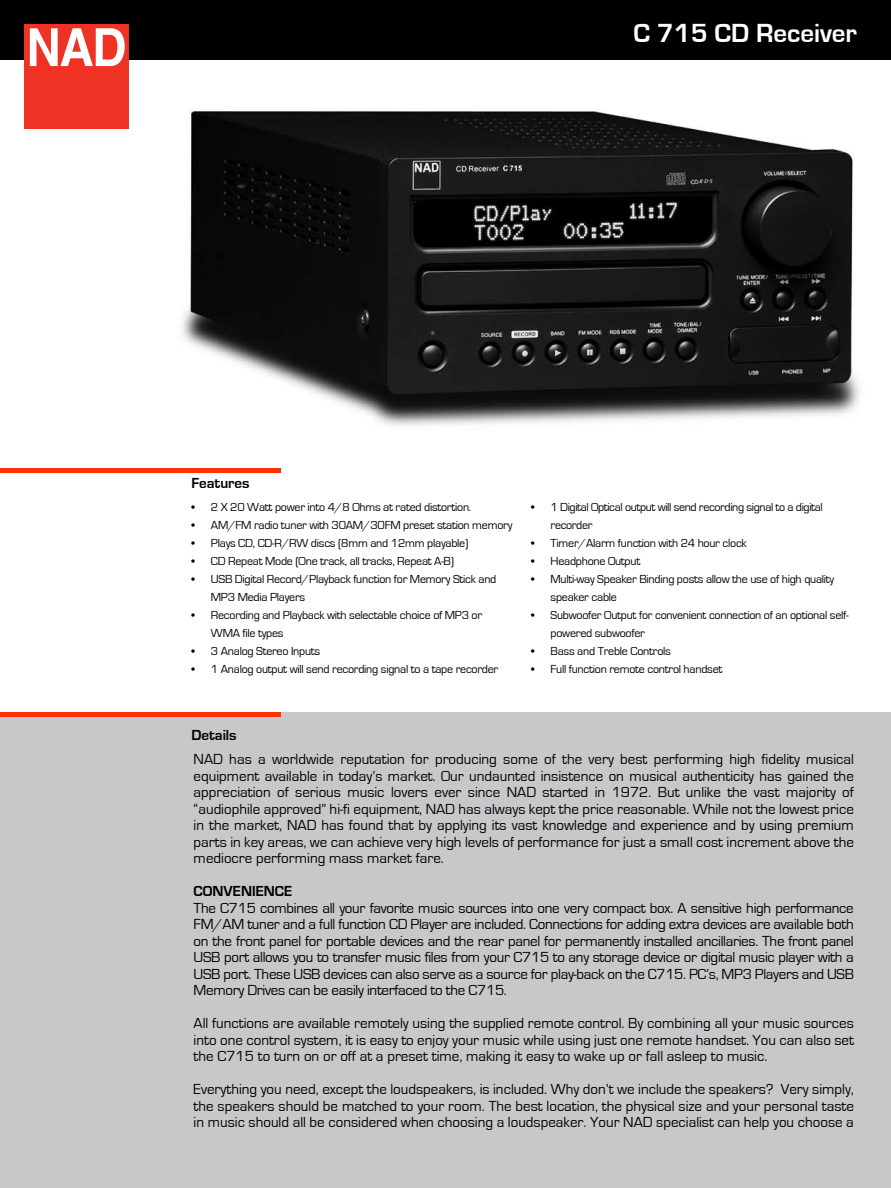
<style>
.page{position:relative;width:891px;height:1188px;background:#fff}
.page>*{position:absolute;margin:0;border:0;box-sizing:border-box;transform-origin:0 0}
.t1{font:700 27px "Eurostile";color:#fff}
.t2{font:15px/16.5px "Eurostile";color:#000;text-align:justify}
.t3{font:700 15px "Eurostile";color:#000}
.t4{font:12px/18px "Eurostile";letter-spacing:-.02em;color:#000}
</style>
<div class="page">
<div style="left:0;top:712px;width:890px;height:476px;background:#c6c8ca"></div>
<div style="left:0;top:0;width:891px;height:60px;background:#000"></div>
<img style="left:182px;top:111px;width:678px;height:315px">
<div style="left:25px;top:24px;width:104px;height:104px;background:#ee3224"></div>
<svg style="left:30px;top:28px;width:95px;height:38px"></svg>
<hr style="left:0;top:468px;width:280px;height:4px;background:#f30">
<div style="left:0;top:712px;width:280px;height:5px;background:#f30"></div>
<h1 class="t1" style="left:634px;top:18px;width:225px">C 715 CD Receiver</h1>
<p class="t3" style="left:191px;top:475px;width:60px">Features</p>
<p class="t4" style="left:191px;top:498px;width:281px">• 2 X 20 Watt power into 4/8 Ohms at rated distortion.</p>
<p class="t4" style="left:191px;top:516px;width:322px">• AM/FM radio tuner with 30AM/30FM preset station memory</p>
<p class="t4" style="left:191px;top:534px;width:278px">• Plays CD, CD-R/RW discs (8mm and 12mm playable)</p>
<p class="t4" style="left:191px;top:552px;width:264px">• CD Repeat Mode (One track, all tracks, Repeat A-B)</p>
<p class="t4" style="left:211px;top:570px;width:287px;text-indent:-19px">• USB Digital Record/Playback function for Memory Stick and<br>MP3 Media Players</p>
<p class="t4" style="left:211px;top:606px;width:273px;text-indent:-20px">• Recording and Playback with selectable choice of MP3 or<br>WMA file types</p>
<p class="t4" style="left:191px;top:642px;width:130px">• 3 Analog Stereo Inputs</p>
<p class="t4" style="left:191px;top:660px;width:308px">• 1 Analog output will send recording signal to a tape recorder</p>
<p class="t4" style="left:551px;top:498px;width:274px;text-indent:-20px">• 1 Digital Optical output will send recording signal to a digital recorder</p>
<p class="t4" style="left:531px;top:534px;width:217px">• Timer/Alarm function with 24 hour clock</p>
<p class="t4" style="left:531px;top:552px;width:111px">• Headphone Output</p>
<p class="t4" style="left:551px;top:570px;width:285px;text-indent:-19px">• Multi-way Speaker Binding posts allow the use of high quality speaker cable</p>
<p class="t4" style="left:551px;top:606px;width:299px;text-indent:-20px">• Subwoofer Output for convenient connection of an optional self&shy;powered subwoofer</p>
<p class="t4" style="left:531px;top:642px;width:141px">• Bass and Treble Controls</p>
<p class="t4" style="left:531px;top:660px;width:193px">• Full function remote control handset</p>
<p class="t3" style="left:191px;top:727px;width:47px">Details</p>
<p class="t2" style="left:194px;top:752px;width:662px">NAD has a worldwide reputation for producing some of the very best performing high fidelity musical equipment available in today’s market. Our undaunted insistence on musical authenticity has gained the appreciation of serious music lovers ever since NAD started in 1972. But unlike the vast majority of “audiophile approved” hi-fi equipment, NAD has always kept the price reasonable. While not the lowest price in the market, NAD has found that by applying its vast knowledge and experience and by using premium parts in key areas, we can achieve very high levels of performance for just a small cost increment above the mediocre performing mass market fare.</p>
<p class="t3" style="left:194px;top:883px;width:100px">CONVENIENCE</p>
<p class="t2" style="left:194px;top:900px;width:662px">The C715 combines all your favorite music sources into one very compact box. A sensitive high performance FM/AM tuner and a full function CD Player are included. Connections for adding extra devices are available both on the front panel for portable devices and the rear panel for permanently installed ancillaries. The front panel USB port allows you to transfer music files from your C715 to any storage device or digital music player with a USB port. These USB devices can also serve as a source for play-back on the C715. PC’s, MP3 Players and USB Memory Drives can be easily interfaced to the C715.</p>
<p class="t2" style="left:194px;top:1016px;width:662px">All functions are available remotely using the supplied remote control. By combining all your music sources into one control system, it is easy to enjoy your music while using just one remote handset. You can also set the C715 to turn on or off at a preset time, making it easy to wake up or fall asleep to music.</p>
<p class="t2" style="left:194px;top:1082px;width:662px">Everything you need, except the loudspeakers, is included. Why don’t we include the speakers? Very simply, the speakers should be matched to your room. The best location, the physical size and your personal taste in music should all be considered when choosing a loudspeaker. Your NAD specialist can help you choose a</p>
</div>
